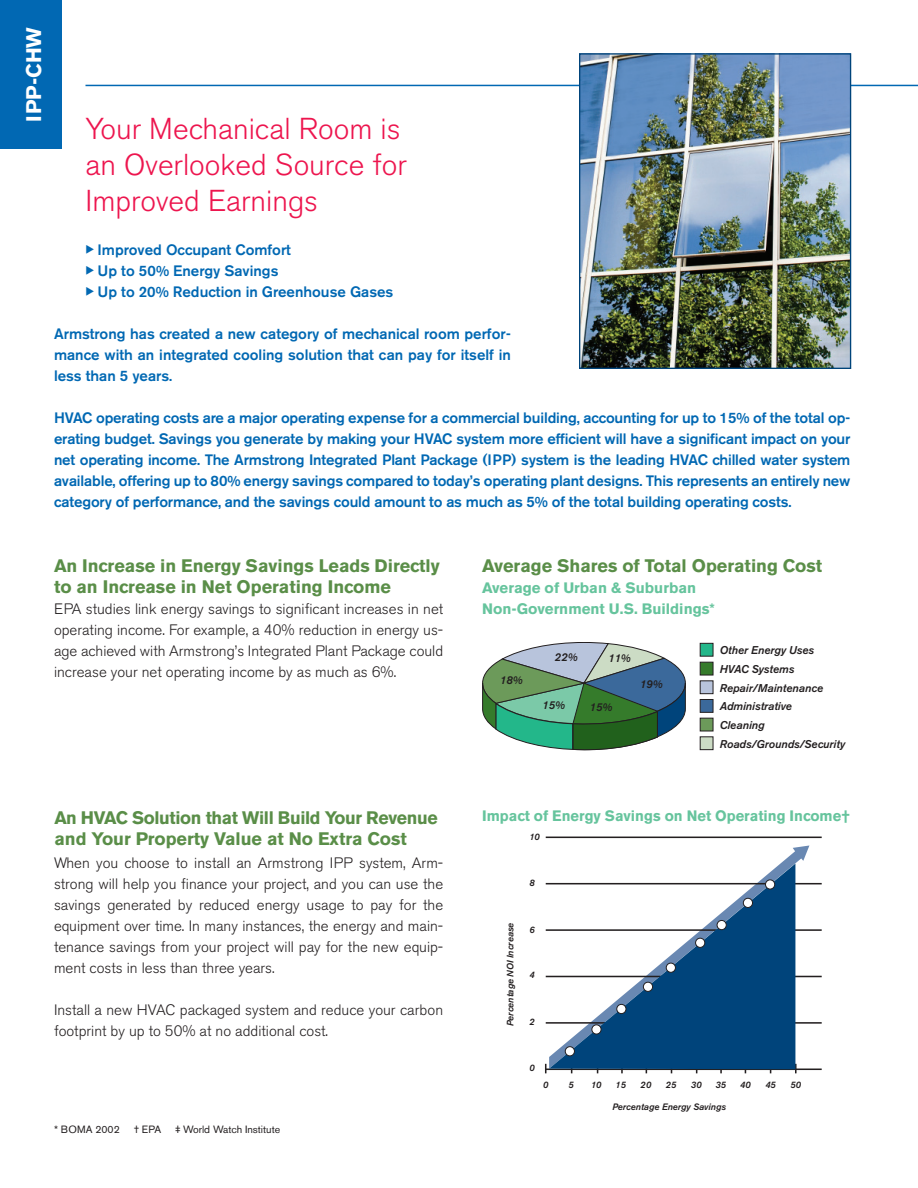
<style>
.page{position:relative;width:918px;height:1188px;background:#fff}
.page>*{position:absolute;margin:0;border:0;box-sizing:border-box;transform-origin:0 0}
.t1{font:300 30px/36px "Akzidenz Grotesk BE";color:#ed154e}
.t2{font:700 21px "Akzidenz Grotesk BE";color:#fff}
.Para_Headings{font:700 18px/21px "Akzidenz Grotesk BE";color:#5a8e48}
.Para_Headings-2{font:700 18px/21px "Akzidenz Grotesk BE";letter-spacing:-.02em;color:#5a8e48}
.Body_Copy2{font:500 15px/21px "Akzidenz Grotesk BE";color:#0168b3;text-align:justify}
.Body_Copy{font:300 15px/21px "Akzidenz Grotesk BE";color:#231f20;text-align:justify}
.Para_Sub_Head{font:700 15px/21px "Akzidenz Grotesk BE";color:#66c49d}
.t3{font:italic 500 11.25px/18.6px "Akzidenz Grotesk BE";color:#231f20}
.t4{font:10.5px "Akzidenz Grotesk BE";color:#231f20}
.t5{font:italic 500 9.3px "Akzidenz Grotesk BE";color:#231f20}
</style>
<div class="page">
<svg style="left:482px;top:642px;width:232px;height:108px"></svg>
<svg style="left:780px;top:845px;width:29px;height:224px"></svg>
<hr style="left:546px;top:1069px;width:276px;height:1px;background:#231f20">
<hr style="left:546px;top:1022px;width:276px;height:2px;background:#231f20">
<hr style="left:546px;top:976px;width:276px;height:1px;background:#231f20">
<hr style="left:546px;top:929px;width:276px;height:2px;background:#231f20">
<hr style="left:546px;top:883px;width:276px;height:1px;background:#231f20">
<hr style="left:546px;top:837px;width:276px;height:1px;background:#231f20">
<svg style="left:545px;top:1064px;width:2px;height:9px"></svg>
<svg style="left:795px;top:1064px;width:2px;height:9px"></svg>
<svg style="left:549px;top:864px;width:246px;height:205px"></svg>
<div style="left:565px;top:1047px;width:9px;height:9px;background:#fff;border-radius:50%"></div>
<div style="left:565px;top:1046px;width:10px;height:10px;border:1px solid #231f20;border-radius:50%"></div>
<div style="left:592px;top:1025px;width:9px;height:9px;background:#fff;border-radius:50%"></div>
<div style="left:591px;top:1024px;width:10px;height:10px;border:1px solid #231f20;border-radius:50%"></div>
<div style="left:617px;top:1004px;width:9px;height:10px;background:#fff;border-radius:50%"></div>
<div style="left:616px;top:1004px;width:10px;height:10px;border:1px solid #231f20;border-radius:50%"></div>
<div style="left:643px;top:982px;width:10px;height:9px;background:#fff;border-radius:50%"></div>
<div style="left:643px;top:982px;width:10px;height:10px;border:1px solid #231f20;border-radius:50%"></div>
<div style="left:666px;top:963px;width:9px;height:9px;background:#fff;border-radius:50%"></div>
<div style="left:666px;top:963px;width:10px;height:10px;border:1px solid #231f20;border-radius:50%"></div>
<div style="left:696px;top:938px;width:9px;height:9px;background:#fff;border-radius:50%"></div>
<div style="left:695px;top:938px;width:10px;height:10px;border:1px solid #231f20;border-radius:50%"></div>
<div style="left:717px;top:920px;width:9px;height:10px;background:#fff;border-radius:50%"></div>
<div style="left:717px;top:920px;width:10px;height:10px;border:1px solid #231f20;border-radius:50%"></div>
<div style="left:743px;top:898px;width:10px;height:9px;background:#fff;border-radius:50%"></div>
<div style="left:743px;top:898px;width:10px;height:10px;border:1px solid #231f20;border-radius:50%"></div>
<div style="left:766px;top:880px;width:9px;height:9px;background:#fff;border-radius:50%"></div>
<div style="left:765px;top:879px;width:10px;height:10px;border:1px solid #231f20;border-radius:50%"></div>
<div style="left:0;top:0;width:62px;height:149px;background:#0168b3"></div>
<hr style="left:86px;top:85px;width:832px;height:1px;background:#0168b3">
<img style="left:581px;top:55px;width:268px;height:312px">
<div style="left:579px;top:53px;width:272px;height:316px;border:1px solid #00447b"></div>
<p class="t2" style="left:22px;top:122px;width:96px;rotate:-90deg">IPP-CHW</p>
<p class="t1" style="left:86px;top:112px;width:323px">Your Mechanical Room is an Overlooked Source for<br>Improved Earnings</p>
<p class="Body_Copy2" style="left:86px;top:239px;width:207px">◆ Improved Occupant Comfort</p>
<p class="Body_Copy2" style="left:86px;top:260px;width:194px">◆ Up to 50% Energy Savings</p>
<p class="Body_Copy2" style="left:86px;top:281px;width:309px">◆ Up to 20% Reduction in Greenhouse Gases</p>
<p class="Body_Copy2" style="left:54px;top:323px;width:459px">Armstrong has created a new category of mechanical room perfor&shy;mance with an integrated cooling solution that can pay for itself in less than 5 years.</p>
<p class="Body_Copy2" style="left:54px;top:407px;width:798px">HVAC operating costs are a major operating expense for a commercial building, accounting for up to 15% of the total op&shy;erating budget. Savings you generate by making your HVAC system more efficient will have a significant impact on your net operating income. The Armstrong Integrated Plant Package (IPP) system is the leading HVAC chilled water system available, offering up to 80% energy savings compared to today’s operating plant designs. This represents an entirely new category of performance, and the savings could amount to as much as 5% of the total building operating costs.</p>
<p class="Para_Headings" style="left:54px;top:555px;width:387px">An Increase in Energy Savings Leads Directly to an Increase in Net Operating Income</p>
<p class="Body_Copy" style="left:54px;top:599px;width:391px">EPA studies link energy savings to significant increases in net operating income. For example, a 40% reduction in energy us&shy;age achieved with Armstrong’s Integrated Plant Package could increase your net operating income by as much as 6%.</p>
<p class="Para_Headings" style="left:482px;top:555px;width:342px">Average Shares of Total Operating Cost</p>
<p class="Para_Sub_Head" style="left:482px;top:577px;width:234px">Average of Urban &amp; Suburban<br>Non-Government U.S. Buildings*</p>
<p class="t3" style="left:500px;top:671px;width:24px">18%</p>
<p class="t3" style="left:555px;top:648px;width:24px">22%</p>
<p class="t3" style="left:608px;top:649px;width:24px">11%</p>
<p class="t3" style="left:542px;top:696px;width:24px">15%</p>
<p class="t3" style="left:590px;top:698px;width:24px">15%</p>
<p class="t3" style="left:640px;top:675px;width:24px">19%</p>
<p class="t3" style="left:720px;top:641px;width:96px">Other Energy Uses</p>
<p class="t3" style="left:720px;top:678px;width:127px">Repair/Maintenance<br>Administrative<br>Cleaning<br>Roads/Grounds/Security</p>
<p class="t3" style="left:720px;top:660px;width:76px">HVAC Systems</p>
<p class="Para_Headings-2" style="left:54px;top:807px;width:385px">An HVAC Solution that Will Build Your Revenue and Your Property Value at No Extra Cost</p>
<p class="Body_Copy" style="left:54px;top:852px;width:391px">When you choose to install an Armstrong IPP system, Arm&shy;strong will help you finance your project, and you can use the savings generated by reduced energy usage to pay for the equipment over time. In many instances, the energy and main&shy;tenance savings from your project will pay for the new equip&shy;ment costs in less than three years.</p>
<p class="Body_Copy" style="left:54px;top:999px;width:391px">Install a new HVAC packaged system and reduce your carbon footprint by up to 50% at no additional cost.</p>
<p class="t4" style="left:54px;top:1123px;width:67px">* BOMA 2002</p>
<p class="t4" style="left:134px;top:1123px;width:29px">† EPA</p>
<p class="t4" style="left:175px;top:1123px;width:106px">‡ World Watch Institute</p>
<p class="Para_Sub_Head" style="left:482px;top:806px;width:369px">Impact of Energy Savings on Net Operating Income†</p>
<p class="t5" style="left:505px;top:1026px;width:105px;rotate:-90deg">Percentage NOI Increase</p>
<p class="t5" style="left:529px;top:832px;width:12px">10</p>
<p class="t5" style="left:529px;top:878px;width:7px">8</p>
<p class="t5" style="left:529px;top:924px;width:7px">6</p>
<p class="t5" style="left:529px;top:970px;width:7px">4</p>
<p class="t5" style="left:529px;top:1016px;width:7px">2</p>
<p class="t5" style="left:529px;top:1063px;width:7px">0</p>
<p class="t5" style="left:543px;top:1080px;width:7px">0</p>
<p class="t5" style="left:568px;top:1080px;width:7px">5</p>
<p class="t5" style="left:591px;top:1080px;width:12px">10</p>
<p class="t5" style="left:616px;top:1080px;width:12px">15</p>
<p class="t5" style="left:641px;top:1080px;width:12px">20</p>
<p class="t5" style="left:666px;top:1080px;width:12px">25</p>
<p class="t5" style="left:691px;top:1080px;width:12px">30</p>
<p class="t5" style="left:716px;top:1080px;width:12px">35</p>
<p class="t5" style="left:740px;top:1080px;width:12px">40</p>
<p class="t5" style="left:765px;top:1080px;width:12px">45</p>
<p class="t5" style="left:791px;top:1080px;width:12px">50</p>
<p class="t5" style="left:612px;top:1102px;width:115px">Percentage Energy Savings</p>
</div>
